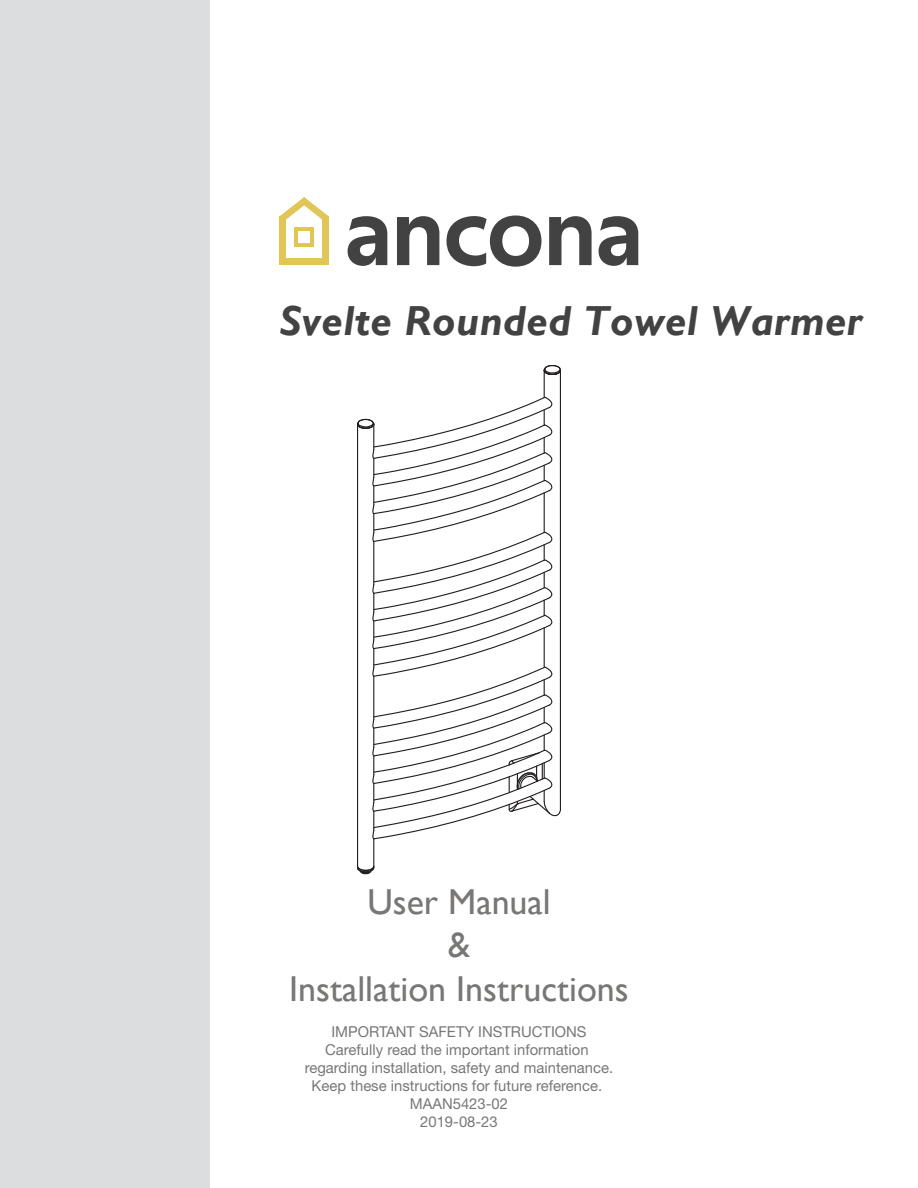
<style>
.page{position:relative;width:918px;height:1188px;background:#fff}
.page>*{position:absolute;margin:0;border:0;box-sizing:border-box;transform-origin:0 0}
.t1{font:italic 700 42px "Gill Sans";letter-spacing:.01em;color:#424242}
.t2{font:36px/43.2px "Gill Sans";color:#787776;text-align:center}
.t3{font:15px/18px "Helvetica Neue LT Std";color:#787776;text-align:center}
</style>
<div class="page">
<div style="left:0;top:0;width:209px;height:1188px;background:#dcdddf"></div>
<hr style="left:294px;top:244px;width:20px;height:3px;background:#e1c557">
<hr style="left:294px;top:227px;width:20px;height:4px;background:#e1c557">
<hr style="left:294px;top:227px;width:4px;height:20px;background:#e1c557">
<hr style="left:310px;top:227px;width:4px;height:20px;background:#e1c557">
<svg style="left:348px;top:216px;width:39px;height:50px"></svg>
<svg style="left:397px;top:216px;width:42px;height:49px"></svg>
<svg style="left:447px;top:216px;width:94px;height:51px"></svg>
<svg style="left:549px;top:216px;width:43px;height:49px"></svg>
<svg style="left:599px;top:216px;width:39px;height:50px"></svg>
<div style="left:322px;top:216px;width:7px;height:49px;background:#e1c557"></div>
<div style="left:280px;top:216px;width:6px;height:49px;background:#e1c557"></div>
<div style="left:280px;top:259px;width:49px;height:6px;background:#e1c557"></div>
<svg style="left:280px;top:197px;width:48px;height:22px"></svg>
<svg style="left:357px;top:365px;width:204px;height:510px"></svg>
<h1 class="t1" style="left:280px;top:296px;width:584px">Svelte Rounded Towel Warmer</h1>
<h2 class="t2" style="left:289px;top:880px;width:341px">User Manual<br>&amp;<br>Installation Instructions</h2>
<p class="t3" style="left:305px;top:1022px;width:310px">IMPORTANT SAFETY INSTRUCTIONS<br>Carefully read the important information regarding installation, safety and maintenance.<br>Keep these instructions for future reference.<br>MAAN5423-02<br>2019-08-23</p>
</div>
